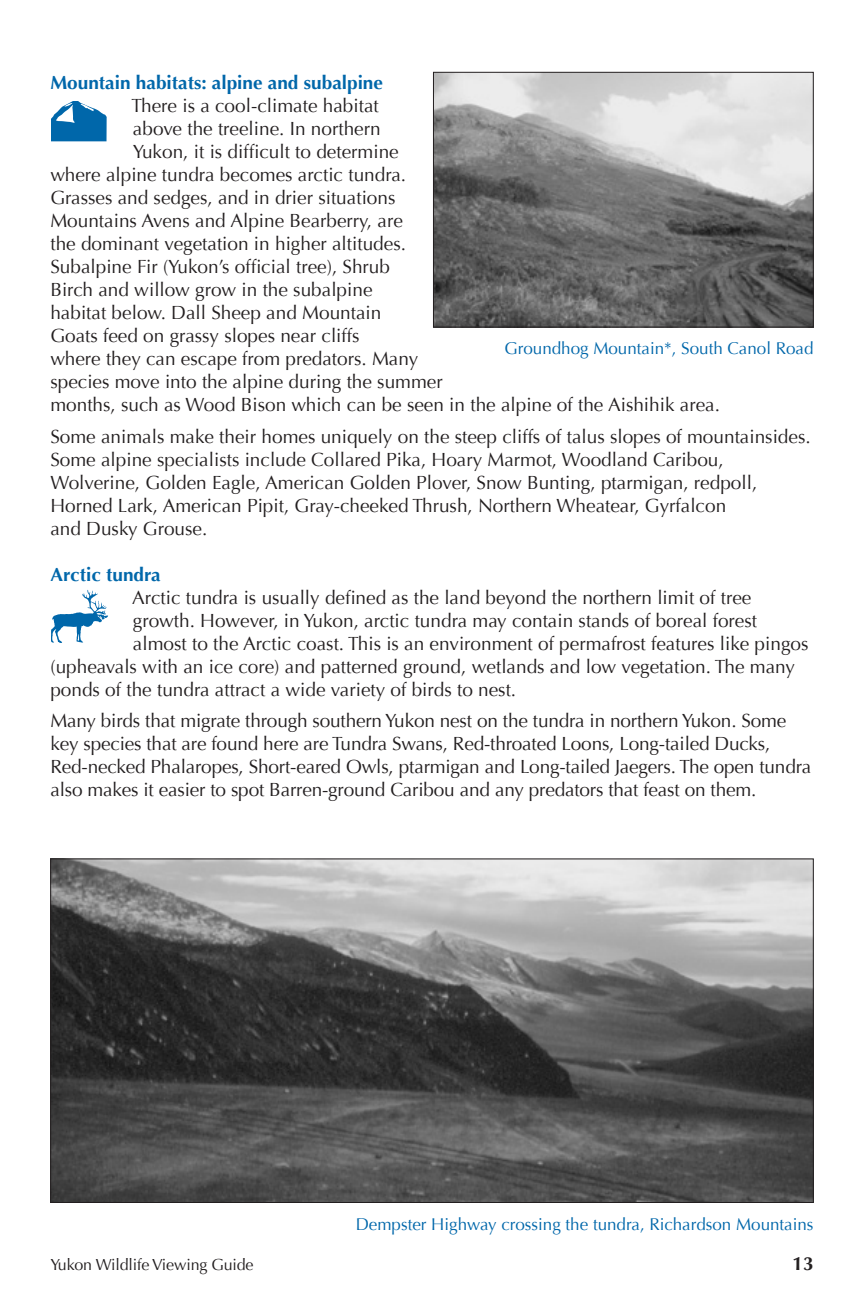
<style>
.page{position:relative;width:864px;height:1296px;background:#fff}
.page>*{position:absolute;margin:0;border:0;box-sizing:border-box;transform-origin:0 0}
.jk_intro_body{font:19px/23px "Optima";color:#231f20}
.jk_intro_head2{font:700 19px "Optima";color:#0067aa}
.body{font:700 19px "Optima";color:#231f20}
.jk_intro_caption{font:17px "Optima";color:#0067aa}
.body-2{font:16px "Optima";letter-spacing:-.01em;color:#231f20}
</style>
<div class="page">
<svg style="left:51px;top:102px;width:56px;height:39px"></svg>
<svg style="left:51px;top:590px;width:57px;height:53px"></svg>
<img style="left:435px;top:74px;width:377px;height:251px">
<div style="left:433px;top:72px;width:381px;height:255px;border:1px solid #231f20"></div>
<img style="left:52px;top:861px;width:760px;height:340px">
<p class="jk_intro_head2" style="left:50px;top:72px;width:334px">Mountain habitats: alpine and subalpine</p>
<p class="jk_intro_body" style="left:132px;top:95px;width:249px">There is a cool-climate habitat</p>
<p class="jk_intro_body" style="left:133px;top:118px;width:249px">above the treeline. In northern</p>
<p class="jk_intro_body" style="left:133px;top:141px;width:267px">Yukon, it is difficult to determine</p>
<p class="jk_intro_body" style="left:50px;top:164px;width:357px">where alpine tundra becomes arctic tundra.</p>
<p class="jk_intro_body" style="left:50px;top:187px;width:347px">Grasses and sedges, and in drier situations</p>
<p class="jk_intro_body" style="left:50px;top:210px;width:354px">Mountains Avens and Alpine Bearberry, are</p>
<p class="jk_intro_body" style="left:50px;top:233px;width:357px">the dominant vegetation in higher altitudes.</p>
<p class="jk_intro_body" style="left:50px;top:256px;width:341px">Subalpine Fir (Yukon’s official tree), Shrub</p>
<p class="jk_intro_body" style="left:50px;top:279px;width:324px">Birch and willow grow in the subalpine</p>
<p class="jk_intro_body" style="left:50px;top:302px;width:333px">habitat below. Dall Sheep and Mountain</p>
<p class="jk_intro_body" style="left:50px;top:325px;width:311px">Goats feed on grassy slopes near cliffs</p>
<p class="jk_intro_body" style="left:50px;top:348px;width:369px">where they can escape from predators. Many</p>
<p class="jk_intro_body" style="left:50px;top:371px;width:394px">species move into the alpine during the summer</p>
<p class="jk_intro_body" style="left:50px;top:394px;width:671px">months, such as Wood Bison which can be seen in the alpine of the Aishihik area.</p>
<p class="jk_intro_body" style="left:50px;top:425px;width:762px">Some animals make their homes uniquely on the steep cliffs of talus slopes of mountainsides.<br>Some alpine specialists include Collared Pika, Hoary Marmot, Woodland Caribou, Wolverine, Golden Eagle, American Golden Plover, Snow Bunting, ptarmigan, redpoll, Horned Lark, American Pipit, Gray-cheeked Thrush, Northern Wheatear, Gyrfalcon<br>and Dusky Grouse.</p>
<p class="jk_intro_head2" style="left:50px;top:563px;width:112px">Arctic tundra</p>
<p class="jk_intro_body" style="left:132px;top:586px;width:621px">Arctic tundra is usually defined as the land beyond the northern limit of tree</p>
<p class="jk_intro_body" style="left:133px;top:609px;width:626px">growth. However, in Yukon, arctic tundra may contain stands of boreal forest</p>
<p class="jk_intro_body" style="left:133px;top:632px;width:677px">almost to the Arctic coast. This is an environment of permafrost features like pingos</p>
<p class="jk_intro_body" style="left:50px;top:655px;width:746px">(upheavals with an ice core) and patterned ground, wetlands and low vegetation. The many</p>
<p class="jk_intro_body" style="left:50px;top:678px;width:467px">ponds of the tundra attract a wide variety of birds to nest.</p>
<p class="jk_intro_body" style="left:50px;top:710px;width:762px">Many birds that migrate through southern Yukon nest on the tundra in northern Yukon. Some key species that are found here are Tundra Swans, Red-throated Loons, Long-tailed Ducks, Red-necked Phalaropes, Short-eared Owls, ptarmigan and Long-tailed Jaegers. The open tundra also makes it easier to spot Barren-ground Caribou and any predators that feast on them.</p>
<p class="jk_intro_caption" style="left:505px;top:339px;width:310px">Groundhog Mountain*, South Canol Road</p>
<p class="jk_intro_caption" style="left:356px;top:1214px;width:459px">Dempster Highway crossing the tundra, Richardson Mountains</p>
<p class="body-2" style="left:50px;top:1255px;width:205px">Yukon Wildlife Viewing Guide</p>
<p class="body" style="left:793px;top:1252px;width:22px">13</p>
</div>
